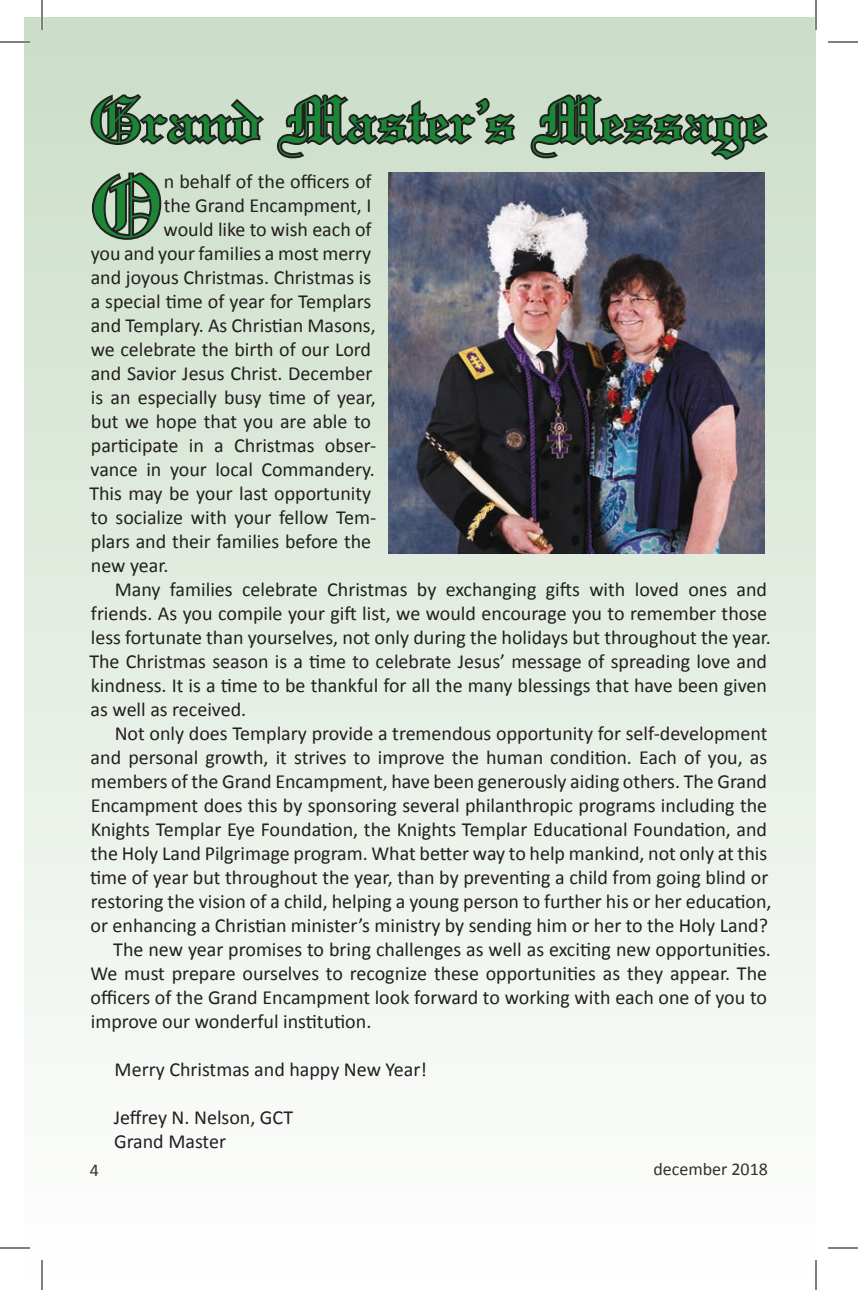
<style>
.page{position:relative;width:858px;height:1290px;background:#fff}
.page>*{position:absolute;margin:0;border:0;box-sizing:border-box;transform-origin:0 0}
.t1{font:92.6px "Linotext Std";color:#1a8636}
.t2{font:68px "Linotext Std";color:#1a8636}
.t3{font:20px/24px "Calibri";color:#231f20}
.t4{font:18px "Calibri";color:#231f20}
</style>
<div class="page">
<div style="left:24px;top:17px;width:792px;height:1258px;background:linear-gradient(to bottom,#caddc7,#fefefe)"></div>
<svg style="left:90px;top:171px;width:70px;height:71px;background:#82897f"></svg>
<svg style="left:89px;top:91px;width:178px;height:57px;background:#8a9387"></svg>
<svg style="left:275px;top:93px;width:243px;height:67px;background:#949e91"></svg>
<svg style="left:529px;top:93px;width:242px;height:69px;background:#929c8f"></svg>
<img style="left:389px;top:173px;width:376px;height:381px">
<hr style="left:816px;top:15px;width:1px;height:495px;background:#c9ddc6">
<hr style="left:0;top:41px;width:30px;height:2px;background:#fff">
<hr style="left:0;top:1247px;width:30px;height:2px;background:#fff">
<hr style="left:41px;top:0;width:2px;height:30px;background:#fff">
<hr style="left:41px;top:1260px;width:2px;height:30px;background:#fff">
<hr style="left:815px;top:0;width:2px;height:30px;background:#fff">
<hr style="left:815px;top:1260px;width:2px;height:30px;background:#fff">
<hr style="left:0;top:42px;width:30px;height:1px;background:#000">
<hr style="left:828px;top:42px;width:30px;height:1px;background:#000">
<hr style="left:0;top:1248px;width:30px;height:1px;background:#000">
<hr style="left:828px;top:1248px;width:30px;height:1px;background:#000">
<hr style="left:42px;top:0;width:1px;height:30px;background:#000">
<hr style="left:42px;top:1260px;width:1px;height:30px;background:#000">
<hr style="left:816px;top:0;width:1px;height:30px;background:#000">
<hr style="left:816px;top:1260px;width:1px;height:30px;background:#000">
<p class="t2" style="left:92px;top:80px;width:676px">Grand Master’s Message</p>
<p class="t1" style="left:91px;top:152px;width:73px">O</p>
<p class="t3" style="left:164px;top:169px;width:209px">n behalf of the officers of</p>
<p class="t3" style="left:164px;top:193px;width:209px">the Grand Encampment, I</p>
<p class="t3" style="left:164px;top:217px;width:210px">would like to wish each of</p>
<p class="t3" style="left:91px;top:241px;width:282px">you and your families a most merry</p>
<p class="t3" style="left:91px;top:265px;width:282px">and joyous Christmas. Christmas is</p>
<p class="t3" style="left:91px;top:289px;width:282px">a special time of year for Templars</p>
<p class="t3" style="left:91px;top:313px;width:287px">and Templary. As Christian Masons,</p>
<p class="t3" style="left:91px;top:337px;width:282px">we celebrate the birth of our Lord</p>
<p class="t3" style="left:91px;top:361px;width:283px">and Savior Jesus Christ. December</p>
<p class="t3" style="left:91px;top:385px;width:286px">is an especially busy time of year,</p>
<p class="t3" style="left:91px;top:409px;width:282px">but we hope that you are able to</p>
<p class="t3" style="left:91px;top:433px;width:287px">participate in a Christmas obser-</p>
<p class="t3" style="left:91px;top:457px;width:286px">vance in your local Commandery.</p>
<p class="t3" style="left:89px;top:481px;width:283px">This may be your last opportunity</p>
<p class="t3" style="left:91px;top:505px;width:287px">to socialize with your fellow Tem-</p>
<p class="t3" style="left:91px;top:529px;width:282px">plars and their families before the</p>
<p class="t3" style="left:91px;top:553px;width:79px">new year.</p>
<p class="t3" style="left:89px;top:577px;width:683px;text-indent:25px">Many families celebrate Christmas by exchanging gifts with loved ones and friends. As you compile your gift list, we would encourage you to remember those less fortunate than yourselves, not only during the holidays but throughout the year.<br>The Christmas season is a time to celebrate Jesus’ message of spreading love and kindness. It is a time to be thankful for all the many blessings that have been given as well as received.</p>
<p class="t3" style="left:90px;top:721px;width:683px;text-indent:25px">Not only does Templary provide a tremendous opportunity for self-development and personal growth, it strives to improve the human condition. Each of you, as members of the Grand Encampment, have been generously aiding others. The Grand Encampment does this by sponsoring several philanthropic programs including the Knights Templar Eye Foundation, the Knights Templar Educational Foundation, and the Holy Land Pilgrimage program. What better way to help mankind, not only at this time of year but throughout the year, than by preventing a child from going blind or restoring the vision of a child, helping a young person to further his or her education, or enhancing a Christian minister’s ministry by sending him or her to the Holy Land?</p>
<p class="t3" style="left:90px;top:937px;width:682px;text-indent:23px">The new year promises to bring challenges as well as exciting new opportunities.<br>We must prepare ourselves to recognize these opportunities as they appear. The officers of the Grand Encampment look forward to working with each one of you to improve our wonderful institution.</p>
<p class="t3" style="left:115px;top:1057px;width:314px">Merry Christmas and happy New Year!</p>
<p class="t3" style="left:114px;top:1105px;width:181px">Jeffrey N. Nelson, GCT</p>
<p class="t3" style="left:114px;top:1129px;width:113px">Grand Master</p>
<p class="t4" style="left:90px;top:1159px;width:11px">4</p>
<p class="t4" style="left:653px;top:1158px;width:116px">december 2018</p>
</div>
